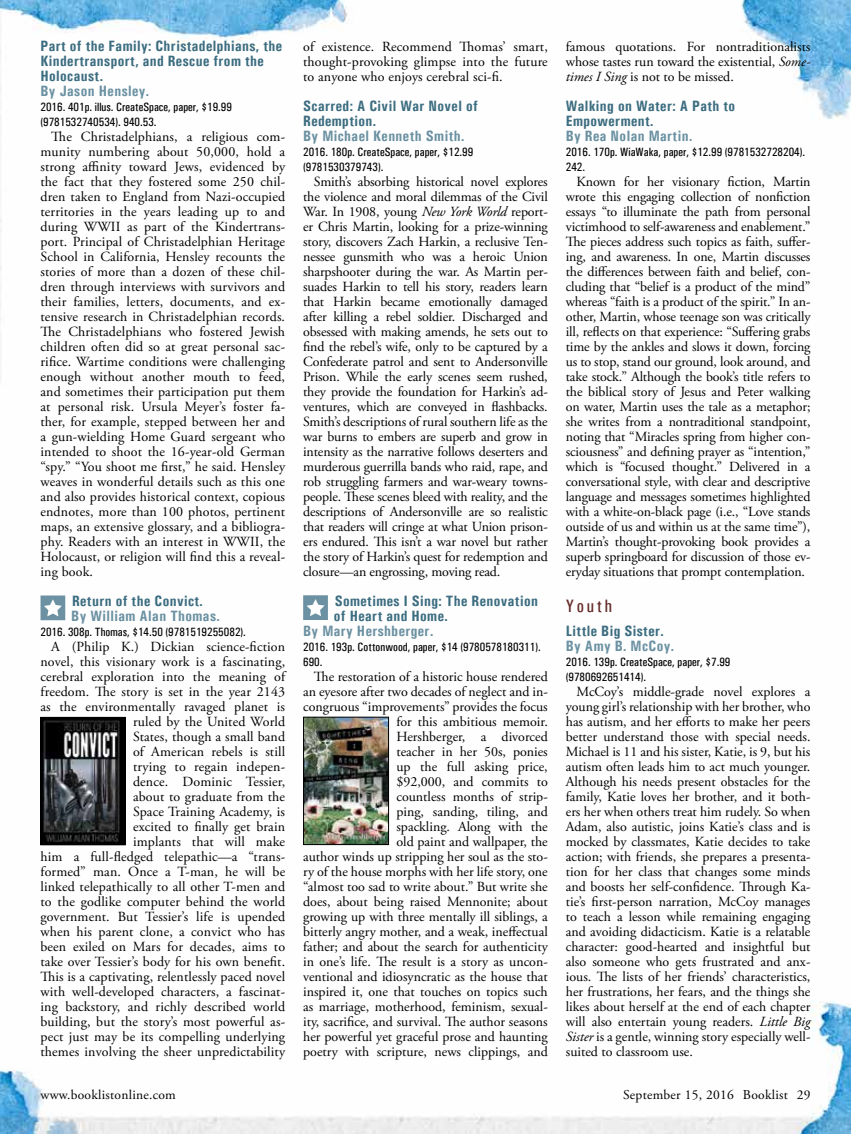
<style>
.page{position:relative;width:851px;height:1134px;background:#fff}
.page>*{position:absolute;margin:0;border:0;box-sizing:border-box;transform-origin:0 0}
.t1{font:18px "Univers Condensed";letter-spacing:.15em;color:#622a26}
.t2{font:700 15px/15px "Univers Condensed";letter-spacing:.025em;color:#3c6d80}
.t3{font:700 15px "Univers Condensed";letter-spacing:.025em;color:#6b91a2}
.t4{font:13.95px/15px "Adobe Garamond Pro";color:#000;text-align:justify}
.t5{font:13.5px "Adobe Garamond Pro";letter-spacing:.02em;color:#000}
.t6{font:12px/15px "Univers Condensed";color:#000}
.s1{font-style:italic}
</style>
<div class="page">
<img style="left:0;top:0;width:850px;height:1134px">
<svg style="left:303px;top:595px;width:25px;height:25px"></svg>
<img style="left:305px;top:719px;width:82px;height:124px">
<div style="left:303px;top:717px;width:86px;height:128px;border:1px solid #000"></div>
<svg style="left:40px;top:596px;width:25px;height:24px"></svg>
<img style="left:42px;top:719px;width:81px;height:124px">
<div style="left:40px;top:717px;width:85px;height:128px;border:1px solid #000"></div>
<p class="t2" style="left:40px;top:38px;width:243px">Part of the Family: Christadelphians, the<br>Kindertransport, and Rescue from the<br>Holocaust.</p>
<p class="t3" style="left:40px;top:82px;width:110px">By Jason Hensley.</p>
<p class="t6" style="left:40px;top:99px;width:193px">2016. 401p. illus. CreateSpace, paper, $19.99 (9781532740534). 940.53.</p>
<p class="t4" style="left:40px;top:129px;width:246px;text-indent:11px">The Christadelphians, a religious com&shy;munity numbering about 50,000, hold a strong affinity toward Jews, evidenced by the fact that they fostered some 250 chil&shy;dren taken to England from Nazi-occupied territories in the years leading up to and during WWII as part of the Kindertrans&shy;port. Principal of Christadelphian Heritage School in California, Hensley recounts the stories of more than a dozen of these chil&shy;dren through interviews with survivors and their families, letters, documents, and ex&shy;tensive research in Christadelphian records.<br>The Christadelphians who fostered Jewish children often did so at great personal sac&shy;rifice. Wartime conditions were challenging enough without another mouth to feed, and sometimes their participation put them at personal risk. Ursula Meyer’s foster fa&shy;ther, for example, stepped between her and a gun-wielding Home Guard sergeant who intended to shoot the 16-year-old German “spy.” “You shoot me first,” he said. Hensley weaves in wonderful details such as this one and also provides historical context, copious endnotes, more than 100 photos, pertinent maps, an extensive glossary, and a bibliogra&shy;phy. Readers with an interest in WWII, the Holocaust, or religion will find this a reveal&shy;ing book.</p>
<p class="t2" style="left:72px;top:593px;width:132px">Return of the Convict.</p>
<p class="t3" style="left:71px;top:607px;width:150px">By William Alan Thomas.</p>
<p class="t6" style="left:40px;top:624px;width:207px">2016. 308p. Thomas, $14.50 (9781519255082).</p>
<p class="t4" style="left:40px;top:639px;width:246px;text-align:right">A (Philip K.) Dickian science-fiction novel, this visionary work is a fascinating, cerebral exploration into the meaning of freedom. The story is set in the year 2143 as the environmentally ravaged planet is ruled by the United World<br>States, though a small band<br>of American rebels is still<br>trying to regain indepen-<br>dence. Dominic Tessier,<br>about to graduate from the<br>Space Training Academy, is<br>excited to finally get brain<br>implants that will make<br>him a full-fledged telepathic—a “trans&shy;formed” man. Once a T-man, he will be linked telepathically to all other T-men and to the godlike computer behind the world government. But Tessier’s life is upended when his parent clone, a convict who has been exiled on Mars for decades, aims to take over Tessier’s body for his own benefit.<br>This is a captivating, relentlessly paced novel with well-developed characters, a fascinat&shy;ing backstory, and richly described world building, but the story’s most powerful as&shy;pect just may be its compelling underlying themes involving the sheer unpredictability</p>
<p class="t4" style="left:303px;top:39px;width:246px">of existence. Recommend Thomas’ smart, thought-provoking glimpse into the future to anyone who enjoys cerebral sci-fi.</p>
<p class="t2" style="left:303px;top:98px;width:176px">Scarred: A Civil War Novel of<br>Redemption.</p>
<p class="t3" style="left:303px;top:126px;width:163px">By Michael Kenneth Smith.</p>
<p class="t6" style="left:303px;top:144px;width:172px">2016. 180p. CreateSpace, paper, $12.99 (9781530379743).</p>
<p class="t4" style="left:303px;top:174px;width:246px;text-indent:11px">Smith’s absorbing historical novel explores the violence and moral dilemmas of the Civil War. In 1908, young <span class="s1">New York World</span> report&shy;er Chris Martin, looking for a prize-winning story, discovers Zach Harkin, a reclusive Ten&shy;nessee gunsmith who was a heroic Union sharpshooter during the war. As Martin per&shy;suades Harkin to tell his story, readers learn that Harkin became emotionally damaged after killing a rebel soldier. Discharged and obsessed with making amends, he sets out to find the rebel’s wife, only to be captured by a Confederate patrol and sent to Andersonville Prison. While the early scenes seem rushed, they provide the foundation for Harkin’s ad&shy;ventures, which are conveyed in flashbacks.<br>Smith’s descriptions of rural southern life as the war burns to embers are superb and grow in intensity as the narrative follows deserters and murderous guerrilla bands who raid, rape, and rob struggling farmers and war-weary towns&shy;people. These scenes bleed with reality, and the descriptions of Andersonville are so realistic that readers will cringe at what Union prison&shy;ers endured. This isn’t a war novel but rather the story of Harkin’s quest for redemption and closure—an engrossing, moving read.</p>
<p class="t2" style="left:334px;top:593px;width:205px">Sometimes I Sing: The Renovation of Heart and Home.</p>
<p class="t3" style="left:303px;top:621px;width:132px">By Mary Hershberger.</p>
<p class="t6" style="left:303px;top:639px;width:239px">2016. 193p. Cottonwood, paper, $14 (9780578180311).<br>690.</p>
<p class="t4" style="left:303px;top:669px;width:246px;text-align:right">The restoration of a historic house rendered an eyesore after two decades of neglect and in&shy;congruous “improvements” provides the focus for this ambitious memoir.<br>Hershberger, a divorced<br>teacher in her 50s, ponies<br>up the full asking price,<br>$92,000, and commits to<br>countless months of strip-<br>ping, sanding, tiling, and<br>spackling. Along with the<br>old paint and wallpaper, the<br>author winds up stripping her soul as the sto&shy;ry of the house morphs with her life story, one “almost too sad to write about.” But write she does, about being raised Mennonite; about growing up with three mentally ill siblings, a bitterly angry mother, and a weak, ineffectual father; and about the search for authenticity in one’s life. The result is a story as uncon&shy;ventional and idiosyncratic as the house that inspired it, one that touches on topics such as marriage, motherhood, feminism, sexual&shy;ity, sacrifice, and survival. The author seasons her powerful yet graceful prose and haunting poetry with scripture, news clippings, and</p>
<p class="t4" style="left:566px;top:39px;width:246px">famous quotations. For nontraditionalists whose tastes run toward the existential, <span class="s1">Some&shy;times I Sing</span> is not to be missed.</p>
<p class="t2" style="left:566px;top:98px;width:171px">Walking on Water: A Path to<br>Empowerment.</p>
<p class="t3" style="left:566px;top:126px;width:128px">By Rea Nolan Martin.</p>
<p class="t6" style="left:566px;top:144px;width:241px">2016. 170p. WiaWaka, paper, $12.99 (9781532728204).<br>242.</p>
<p class="t4" style="left:566px;top:174px;width:246px;text-indent:11px">Known for her visionary fiction, Martin wrote this engaging collection of nonfiction essays “to illuminate the path from personal victimhood to self-awareness and enablement.” The pieces address such topics as faith, suffer&shy;ing, and awareness. In one, Martin discusses the differences between faith and belief, con&shy;cluding that “belief is a product of the mind” whereas “faith is a product of the spirit.” In an&shy;other, Martin, whose teenage son was critically ill, reflects on that experience: “Suffering grabs time by the ankles and slows it down, forcing us to stop, stand our ground, look around, and take stock.” Although the book’s title refers to the biblical story of Jesus and Peter walking on water, Martin uses the tale as a metaphor; she writes from a nontraditional standpoint, noting that “Miracles spring from higher con&shy;sciousness” and defining prayer as “intention,” which is “focused thought.” Delivered in a conversational style, with clear and descriptive language and messages sometimes highlighted with a white-on-black page (i.e., “Love stands outside of us and within us at the same time”), Martin’s thought-provoking book provides a superb springboard for discussion of those ev&shy;eryday situations that prompt contemplation.</p>
<p class="t1" style="left:566px;top:595px;width:48px">Youth</p>
<p class="t2" style="left:566px;top:623px;width:100px">Little Big Sister.</p>
<p class="t3" style="left:566px;top:636px;width:110px">By Amy B. McCoy.</p>
<p class="t6" style="left:566px;top:654px;width:166px">2016. 139p. CreateSpace, paper, $7.99 (9780692651414).</p>
<p class="t4" style="left:566px;top:684px;width:246px;text-indent:11px">McCoy’s middle-grade novel explores a young girl’s relationship with her brother, who has autism, and her efforts to make her peers better understand those with special needs.<br>Michael is 11 and his sister, Katie, is 9, but his autism often leads him to act much younger.<br>Although his needs present obstacles for the family, Katie loves her brother, and it both&shy;ers her when others treat him rudely. So when Adam, also autistic, joins Katie’s class and is mocked by classmates, Katie decides to take action; with friends, she prepares a presenta&shy;tion for her class that changes some minds and boosts her self-confidence. Through Ka&shy;tie’s first-person narration, McCoy manages to teach a lesson while remaining engaging and avoiding didacticism. Katie is a relatable character: good-hearted and insightful but also someone who gets frustrated and anx&shy;ious. The lists of her friends’ characteristics, her frustrations, her fears, and the things she likes about herself at the end of each chapter will also entertain young readers. <span class="s1">Little Big Sister</span> is a gentle, winning story especially well&shy;suited to classroom use.</p>
<p class="t5" style="left:41px;top:1087px;width:137px">www.booklistonline.com</p>
<p class="t5" style="left:623px;top:1087px;width:189px">September 15, 2016 Booklist 29</p>
</div>
